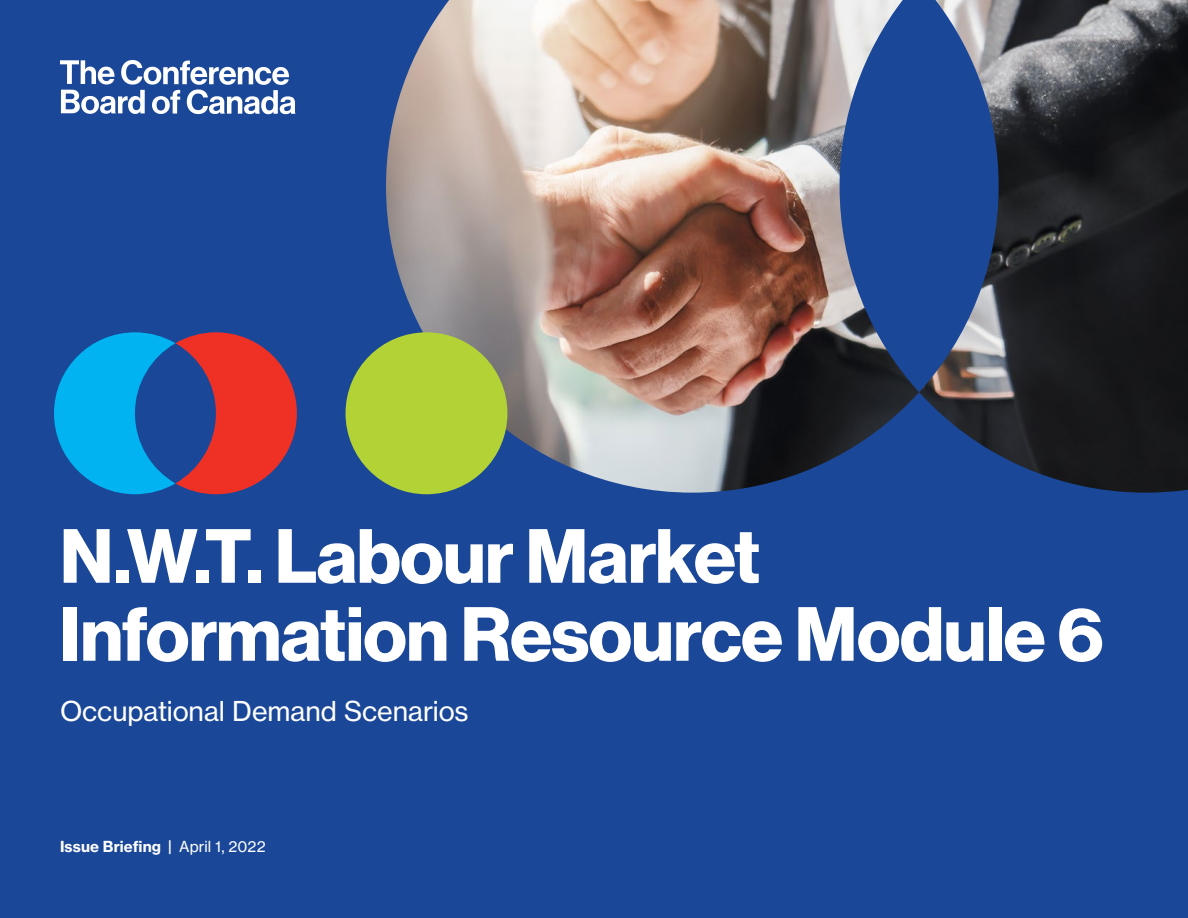
<style>
.page{position:relative;width:1188px;height:918px;background:#1a4798}
.page>*{position:absolute;margin:0;border:0;box-sizing:border-box;transform-origin:0 0}
.t1{font:75px/78px "N Haas Grotesk DS Pro 75 Bd";letter-spacing:-.005em;color:#fff}
.t2{font:27px "N Haas Grotesk TX Pro 55 Rg";letter-spacing:-.005em;color:#fff}
.t3{font:15px "N Haas Grotesk TX Pro 75 Bd";letter-spacing:.01em;color:#fff}
.s1{font-family:"N Haas Grotesk TX Pro 55 Rg"}
</style>
<div class="page">
<svg style="left:60px;top:60px;width:236px;height:54px"></svg>
<svg style="left:54px;top:332px;width:243px;height:162px"></svg>
<img style="left:386px;top:0;width:802px;height:493px">
<div style="left:346px;top:332px;width:161px;height:162px;background:#b2d235;border-radius:50%"></div>
<p class="t1" style="left:60px;top:519px;width:1045px">N.W.T. Labour Market<br>Information Resource Module 6</p>
<p class="t2" style="left:60px;top:694px;width:410px">Occupational Demand Scenarios</p>
<p class="t3" style="left:60px;top:837px;width:207px">Issue Briefing | <span class="s1">April 1, 2022</span></p>
</div>
